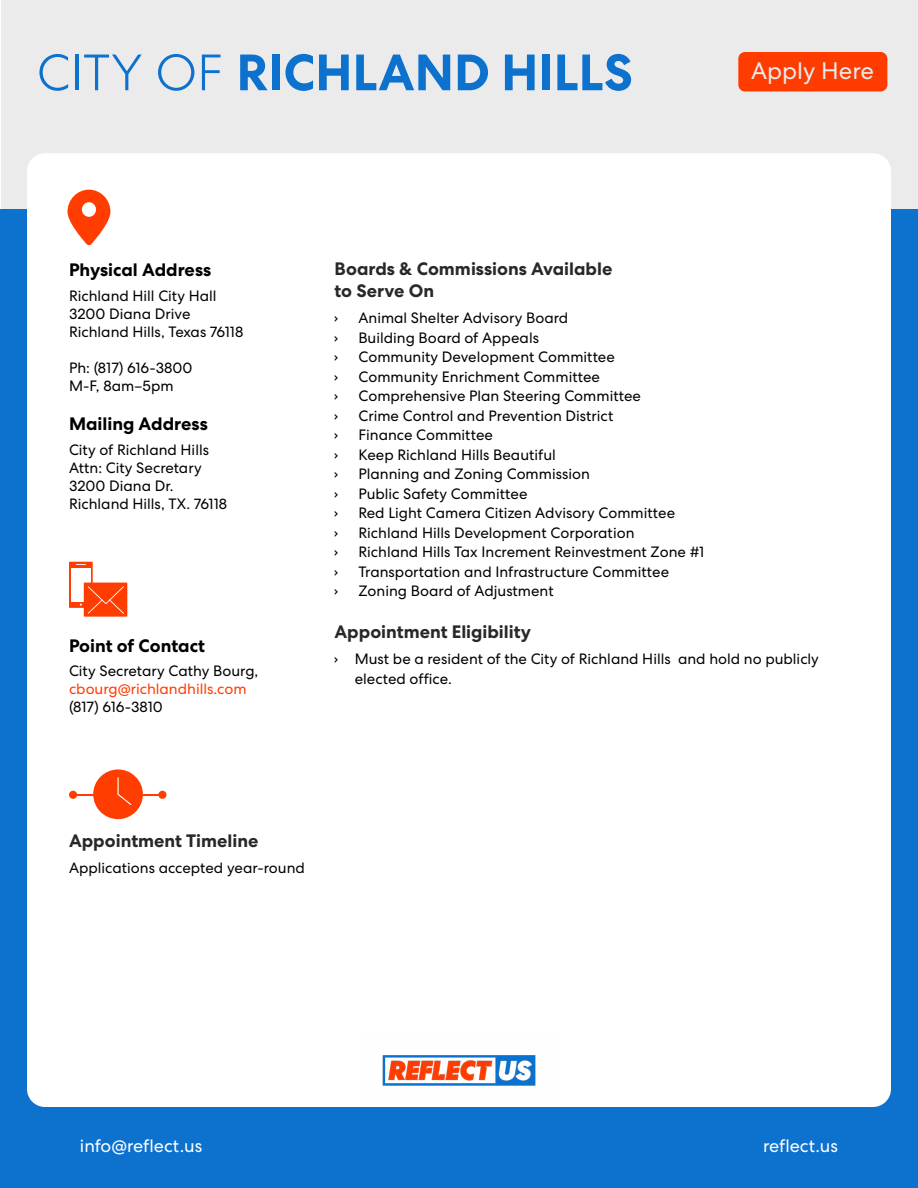
<style>
.page{position:relative;width:918px;height:1188px;background:#fff}
.page>*{position:absolute;margin:0;border:0;box-sizing:border-box;transform-origin:0 0}
.t1{font:700 51px "Centra No 2";color:#0d71ce}
.t2{font:24px "Centra No 2";color:#ebebec}
.t3{font:700 18px/21.6px "Centra No 2";color:#292829}
.t4{font:700 18px "Centra No 2";color:#000}
.t5{font:18px "Centra No 2";color:#fff}
.t6{font:15px/18px "Centra No 2";color:#000}
.t7{font:15px "Centra No 2";color:#ff3d00}
.t8{font:700 15px "DIN Condensed";color:#000}
.s1{font-weight:300}
.s2{font-family:"DIN Condensed";font-weight:700}
</style>
<div class="page">
<div style="left:1px;top:0;width:917px;height:210px;background:#ebebec"></div>
<div style="left:0;top:210px;width:918px;height:978px;background:#0d71ce"></div>
<div style="left:27px;top:153px;width:864px;height:954px;background:#fff;border-radius:18px"></div>
<img style="left:382px;top:1055px;width:154px;height:31px">
<div style="left:69px;top:562px;width:24px;height:46px;background:#ff3d00"></div>
<div style="left:71px;top:568px;width:20px;height:34px;background:#fff"></div>
<div style="left:84px;top:583px;width:43px;height:34px;background:#ff3d00"></div>
<svg style="left:88px;top:586px;width:36px;height:28px"></svg>
<div style="left:69px;top:791px;width:8px;height:8px;background:#ff3d00;border-radius:50%"></div>
<div style="left:158px;top:791px;width:8px;height:8px;background:#ff3d00;border-radius:50%"></div>
<hr style="left:73px;top:794px;width:89px;height:2px;background:#ff3d00">
<div style="left:93px;top:769px;width:50px;height:50px;background:#ff3d00;border-radius:50%"></div>
<svg style="left:117px;top:777px;width:14px;height:28px"></svg>
<svg style="left:67px;top:190px;width:43px;height:56px"></svg>
<div style="left:82px;top:202px;width:14px;height:15px;background:#fff;border-radius:50%"></div>
<div style="left:738px;top:52px;width:149px;height:39px;background:#ff3c00;border-radius:7px"></div>
<h1 class="t1" style="left:37px;top:42px;width:597px"><span class="s1">CITY OF</span> RICHLAND HILLS</h1>
<h2 class="t2" style="left:751px;top:57px;width:125px">Apply Here</h2>
<p class="t4" style="left:69px;top:259px;width:144px">Physical Address</p>
<p class="t6" style="left:69px;top:287px;width:176px">Richland Hill City Hall<br>3200 Diana Drive<br>Richland Hills, Texas 76118</p>
<p class="t6" style="left:69px;top:359px;width:125px">Ph: (817) 616-3800<br>M-F, 8am–5pm</p>
<p class="t4" style="left:69px;top:414px;width:140px">Mailing Address</p>
<p class="t6" style="left:69px;top:441px;width:160px">City of Richland Hills<br>Attn: City Secretary<br>3200 Diana Dr.<br>Richland Hills, TX. 76118</p>
<p class="t4" style="left:69px;top:635px;width:138px">Point of Contact</p>
<p class="t6" style="left:69px;top:662px;width:191px">City Secretary Cathy Bourg,</p>
<p class="t7" style="left:69px;top:681px;width:179px">cbourg@richlandhills.com</p>
<p class="t6" style="left:69px;top:698px;width:95px">(817) 616-3810</p>
<p class="t3" style="left:334px;top:258px;width:279px">Boards &amp; Commissions Available to Serve On</p>
<p class="t8" style="left:334px;top:308px;width:5px">›</p>
<p class="t6" style="left:358px;top:309px;width:211px">Animal Shelter Advisory Board</p>
<p class="t8" style="left:334px;top:327px;width:5px">›</p>
<p class="t6" style="left:358px;top:328px;width:182px">Building Board of Appeals</p>
<p class="t8" style="left:334px;top:347px;width:5px">›</p>
<p class="t6" style="left:358px;top:348px;width:258px">Community Development Committee</p>
<p class="t8" style="left:334px;top:366px;width:5px">›</p>
<p class="t6" style="left:358px;top:367px;width:243px">Community Enrichment Committee</p>
<p class="t8" style="left:334px;top:386px;width:5px">›</p>
<p class="t6" style="left:358px;top:387px;width:284px">Comprehensive Plan Steering Committee</p>
<p class="t8" style="left:334px;top:405px;width:5px">›</p>
<p class="t6" style="left:358px;top:406px;width:256px">Crime Control and Prevention District</p>
<p class="t8" style="left:334px;top:425px;width:5px">›</p>
<p class="t6" style="left:358px;top:426px;width:136px">Finance Committee</p>
<p class="t8" style="left:334px;top:444px;width:5px">›</p>
<p class="t6" style="left:358px;top:445px;width:199px">Keep Richland Hills Beautiful</p>
<p class="t8" style="left:334px;top:464px;width:5px">›</p>
<p class="t6" style="left:358px;top:465px;width:233px">Planning and Zoning Commission</p>
<p class="t8" style="left:334px;top:483px;width:5px">›</p>
<p class="t6" style="left:358px;top:484px;width:171px">Public Safety Committee</p>
<p class="t8" style="left:334px;top:503px;width:5px">›</p>
<p class="t6" style="left:358px;top:504px;width:318px">Red Light Camera Citizen Advisory Committee</p>
<p class="t8" style="left:334px;top:522px;width:5px">›</p>
<p class="t6" style="left:358px;top:523px;width:278px">Richland Hills Development Corporation</p>
<p class="t8" style="left:334px;top:542px;width:5px">›</p>
<p class="t6" style="left:358px;top:543px;width:347px">Richland Hills Tax Increment Reinvestment Zone #1</p>
<p class="t8" style="left:334px;top:561px;width:5px">›</p>
<p class="t6" style="left:358px;top:562px;width:312px">Transportation and Infrastructure Committee</p>
<p class="t8" style="left:334px;top:581px;width:5px">›</p>
<p class="t6" style="left:358px;top:582px;width:197px">Zoning Board of Adjustment</p>
<p class="t3" style="left:334px;top:621px;width:198px">Appointment Eligibility</p>
<p class="t6" style="left:355px;top:649px;width:466px;line-height:19.5px;text-indent:-20px"><span class="s2">›</span> Must be a resident of the City of Richland Hills and hold no publicly elected office.</p>
<p class="t3" style="left:69px;top:830px;width:191px">Appointment Timeline</p>
<p class="t6" style="left:69px;top:859px;width:237px">Applications accepted year-round</p>
<p class="t5" style="left:80px;top:1135px;width:124px">info@reflect.us</p>
<p class="t5" style="left:763px;top:1135px;width:77px">reflect.us</p>
</div>
